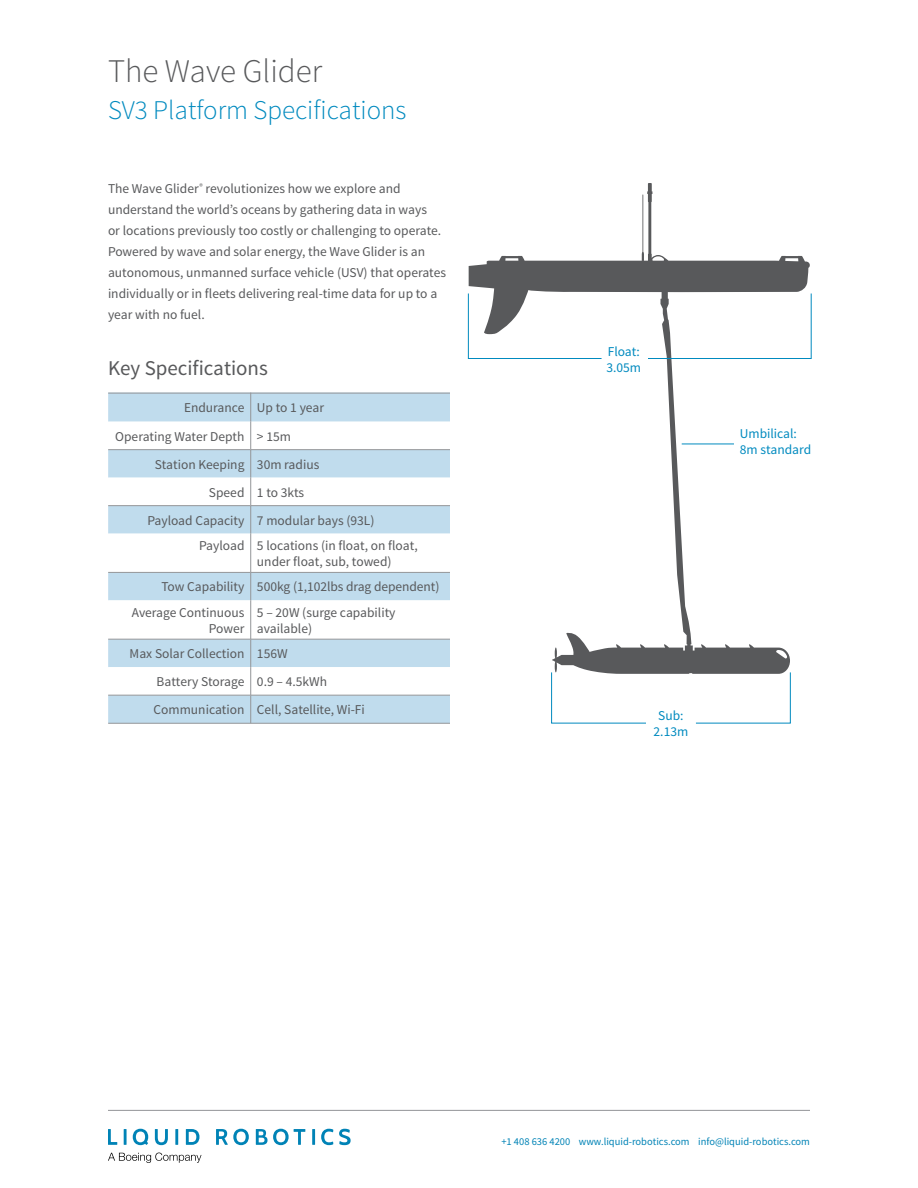
<style>
.page{position:relative;width:918px;height:1188px;background:#fff}
.page>*{position:absolute;margin:0;border:0;box-sizing:border-box;transform-origin:0 0}
.t1{font:300 33px "Source Sans Pro";color:#58595b}
.t2{font:300 27px "Source Sans Pro";color:#008abf}
.t3{font:21px "Source Sans Pro";color:#58595b}
.t4{font:13.5px/21px "Source Sans Pro";color:#58595b}
.t5{font:13.5px/16.2px "Source Sans Pro";color:#008abf}
.t6{font:10.5px "Source Sans Pro";color:#0083b6}
</style>
<div class="page">
<hr style="left:108px;top:1110px;width:702px;height:1px;background:#939598">
<svg style="left:108px;top:1129px;width:9px;height:16px"></svg>
<hr style="left:124px;top:1129px;width:3px;height:16px;background:#0083b6">
<svg style="left:133px;top:1129px;width:15px;height:16px"></svg>
<svg style="left:155px;top:1129px;width:13px;height:16px"></svg>
<hr style="left:175px;top:1129px;width:3px;height:16px;background:#0083b6">
<svg style="left:186px;top:1129px;width:13px;height:16px"></svg>
<svg style="left:216px;top:1129px;width:33px;height:16px"></svg>
<svg style="left:256px;top:1129px;width:49px;height:16px"></svg>
<hr style="left:312px;top:1129px;width:3px;height:16px;background:#0083b6">
<svg style="left:321px;top:1129px;width:12px;height:16px"></svg>
<svg style="left:339px;top:1129px;width:12px;height:16px"></svg>
<svg style="left:108px;top:1153px;width:94px;height:10px"></svg>
<svg style="left:468px;top:183px;width:344px;height:541px"></svg>
<hr style="left:682px;top:444px;width:52px;height:1px;background:#008abf">
<div style="left:108px;top:394px;width:342px;height:329px;background:#c0dced"></div>
<svg style="left:108px;top:422px;width:342px;height:273px"></svg>
<svg style="left:250px;top:394px;width:1px;height:140px"></svg>
<hr style="left:250px;top:534px;width:1px;height:38px;background:#939598">
<svg style="left:250px;top:573px;width:1px;height:27px"></svg>
<hr style="left:250px;top:600px;width:1px;height:39px;background:#939598">
<svg style="left:250px;top:640px;width:1px;height:83px"></svg>
<hr style="left:108px;top:449px;width:143px;height:1px;background:#939598">
<hr style="left:251px;top:449px;width:199px;height:1px;background:#939598">
<hr style="left:108px;top:505px;width:143px;height:1px;background:#939598">
<hr style="left:251px;top:505px;width:199px;height:1px;background:#939598">
<hr style="left:108px;top:572px;width:143px;height:1px;background:#939598">
<hr style="left:251px;top:572px;width:199px;height:1px;background:#939598">
<hr style="left:108px;top:639px;width:143px;height:1px;background:#939598">
<hr style="left:251px;top:639px;width:199px;height:1px;background:#939598">
<hr style="left:108px;top:695px;width:143px;height:1px;background:#939598">
<hr style="left:251px;top:695px;width:199px;height:1px;background:#939598">
<hr style="left:108px;top:723px;width:342px;height:1px;background:#939598">
<hr style="left:108px;top:393px;width:342px;height:1px;background:#939598">
<h1 class="t1" style="left:108px;top:51px;width:216px">The Wave Glider</h1>
<h2 class="t2" style="left:108px;top:94px;width:300px">SV3 Platform Specifications</h2>
<p class="t4" style="left:108px;top:178px;width:340px">The Wave Glider<sup>®</sup> revolutionizes how we explore and understand the world’s oceans by gathering data in ways<br>or locations previously too costly or challenging to operate.<br>Powered by wave and solar energy, the Wave Glider is an autonomous, unmanned surface vehicle (USV) that operates individually or in fleets delivering real-time data for up to a year with no fuel.</p>
<h3 class="t3" style="left:108px;top:355px;width:161px">Key Specifications</h3>
<p class="t4" style="left:115px;top:394px;width:210px;line-height:28.5px;text-indent:69px">Endurance Up to 1 year<br>Operating Water Depth &gt; 15m</p>
<p class="t4" style="left:155px;top:454px;width:166px">Station Keeping 30m radius</p>
<p class="t4" style="left:209px;top:482px;width:97px">Speed 1 to 3kts</p>
<p class="t4" style="left:147px;top:510px;width:229px">Payload Capacity 7 modular bays (93L)</p>
<p class="t4" style="left:257px;top:538px;width:162px;line-height:16.2px;text-indent:-58px">Payload 5 locations (in float, on float, under float, sub, towed)</p>
<p class="t4" style="left:132px;top:575px;width:309px;line-height:25.3px;text-indent:29px">Tow Capability 500kg (1,102lbs drag dependent)<br>Average Continuous</p>
<p class="t4" style="left:209px;top:618px;width:37px">Power</p>
<p class="t4" style="left:257px;top:604px;width:140px;line-height:16.2px">5 – 20W (surge capability available)</p>
<p class="t4" style="left:154px;top:640px;width:213px;line-height:28px;text-indent:-24px">Max Solar Collection 156W<br>Battery Storage 0.9 – 4.5kWh<br>Communication Cell, Satellite, Wi-Fi</p>
<p class="t5" style="left:607px;top:343px;width:36px">Float:<br>3.05m</p>
<p class="t5" style="left:740px;top:425px;width:73px">Umbilical:<br>8m standard</p>
<p class="t5" style="left:654px;top:708px;width:36px;text-align:center">Sub:<br>2.13m</p>
<p class="t6" style="left:501px;top:1135px;width:310px">+1 408 636 4200 www.liquid-robotics.com info@liquid-robotics.com</p>
</div>
